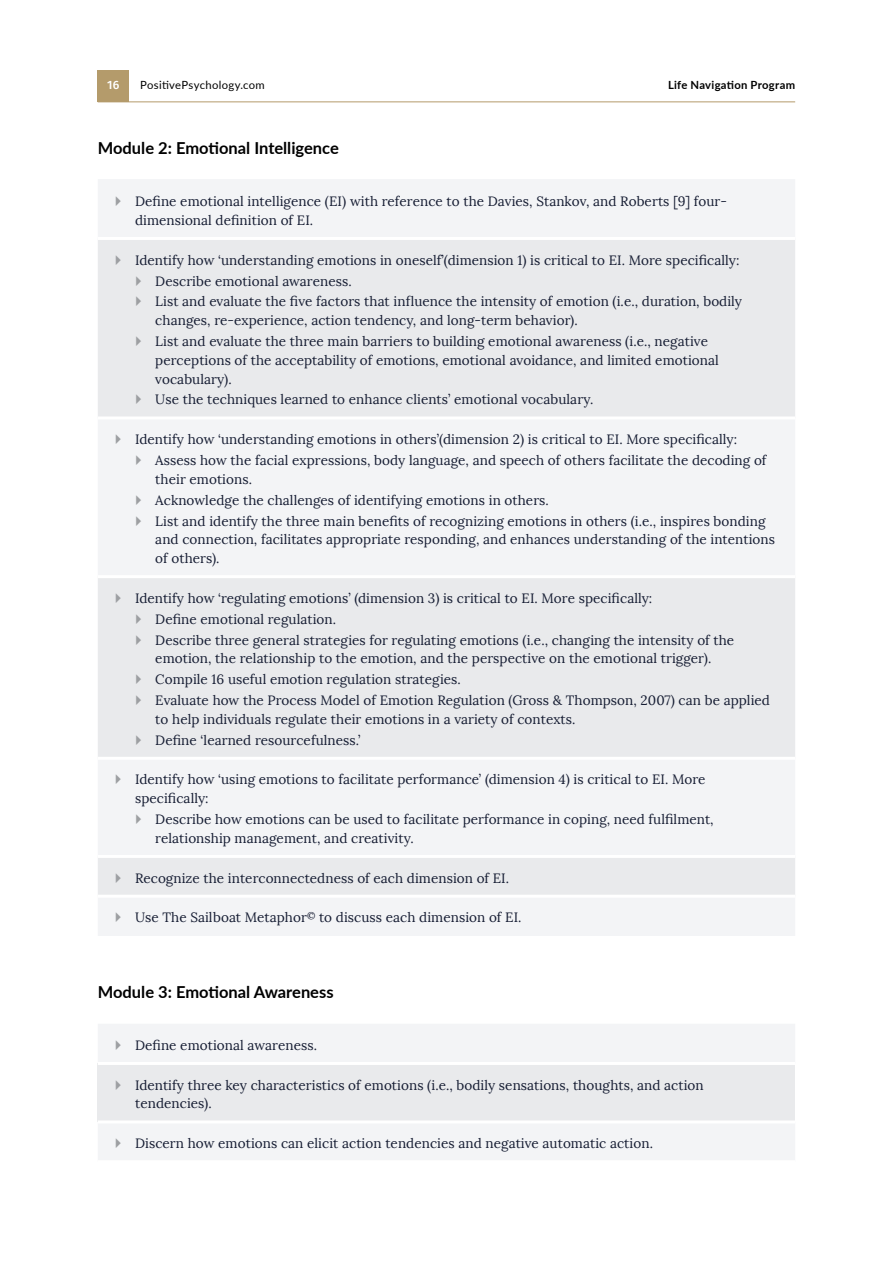
<style>
.page{position:relative;width:893px;height:1263px;background:#fff}
.page>*{position:absolute;margin:0;border:0;box-sizing:border-box;transform-origin:0 0}
.t1{font:700 16.5px "Lato";color:#000}
.t2{font:13.5px/20.9px "Lora";letter-spacing:.005em;color:#161d33}
.t3{font:500 12px "Fira Sans";color:#fff}
.t4{font:11.25px "Lato";letter-spacing:.025em;color:#000}
.t5{font:700 11.25px "Lato";letter-spacing:.025em;color:#000}
</style>
<div class="page">
<div style="left:98px;top:179px;width:697px;height:757px;background:#f3f4f6"></div>
<svg style="left:98px;top:240px;width:697px;height:655px;fill:#e9eaec"></svg>
<hr style="left:98px;top:237px;width:697px;height:3px;background:#fff">
<hr style="left:98px;top:416px;width:697px;height:3px;background:#fff">
<hr style="left:98px;top:575px;width:697px;height:3px;background:#fff">
<hr style="left:98px;top:757px;width:697px;height:3px;background:#fff">
<hr style="left:98px;top:855px;width:697px;height:3px;background:#fff">
<hr style="left:98px;top:895px;width:697px;height:3px;background:#fff">
<div style="left:98px;top:1024px;width:697px;height:136px;background:#f3f4f6"></div>
<div style="left:98px;top:1063px;width:697px;height:59px;background:#e9eaec"></div>
<hr style="left:98px;top:1062px;width:697px;height:3px;background:#fff">
<hr style="left:98px;top:1120px;width:697px;height:3px;background:#fff">
<hr style="left:98px;top:102px;width:697px;height:1px;background:#b49b6b">
<div style="left:98px;top:71px;width:31px;height:31px;background:#b49b6b"></div>
<svg style="left:116px;top:196px;width:5px;height:10px"></svg>
<svg style="left:116px;top:255px;width:5px;height:10px"></svg>
<svg style="left:136px;top:276px;width:5px;height:10px"></svg>
<svg style="left:136px;top:297px;width:5px;height:9px"></svg>
<svg style="left:136px;top:336px;width:5px;height:10px"></svg>
<svg style="left:136px;top:395px;width:5px;height:9px"></svg>
<svg style="left:116px;top:434px;width:5px;height:10px"></svg>
<svg style="left:136px;top:455px;width:5px;height:10px"></svg>
<svg style="left:136px;top:495px;width:5px;height:10px"></svg>
<svg style="left:136px;top:516px;width:5px;height:10px"></svg>
<svg style="left:116px;top:593px;width:5px;height:10px"></svg>
<svg style="left:136px;top:614px;width:5px;height:10px"></svg>
<svg style="left:136px;top:635px;width:5px;height:10px"></svg>
<svg style="left:136px;top:674px;width:5px;height:10px"></svg>
<svg style="left:136px;top:695px;width:5px;height:10px"></svg>
<svg style="left:136px;top:735px;width:5px;height:10px"></svg>
<svg style="left:116px;top:774px;width:5px;height:10px"></svg>
<svg style="left:136px;top:814px;width:5px;height:10px"></svg>
<svg style="left:116px;top:873px;width:5px;height:10px"></svg>
<svg style="left:116px;top:912px;width:5px;height:10px"></svg>
<svg style="left:116px;top:1040px;width:5px;height:10px"></svg>
<svg style="left:116px;top:1138px;width:5px;height:10px"></svg>
<p class="t3" style="left:107px;top:75px;width:14px">16</p>
<p class="t4" style="left:140px;top:77px;width:126px">PositivePsychology.com</p>
<p class="t5" style="left:668px;top:77px;width:129px">Life Navigation Program</p>
<p class="t1" style="left:98px;top:135px;width:243px">Module 2: Emotional Intelligence</p>
<p class="t2" style="left:135px;top:192px;width:593px;line-height:18.8px">Define emotional intelligence (EI) with reference to the Davies, Stankov, and Roberts [9] four&shy;dimensional definition of EI.</p>
<p class="t2" style="left:155px;top:250px;width:588px;text-indent:-20px">Identify how ‘understanding emotions in oneself’(dimension 1) is critical to EI. More specifically:<br>Describe emotional awareness.<br>List and evaluate the five factors that influence the intensity of emotion (i.e., duration, bodily</p>
<p class="t2" style="left:155px;top:310px;width:554px">changes, re-experience, action tendency, and long-term behavior).<br>List and evaluate the three main barriers to building emotional awareness (i.e., negative</p>
<p class="t2" style="left:155px;top:351px;width:565px;line-height:18.8px">perceptions of the acceptability of emotions, emotional avoidance, and limited emotional vocabulary).</p>
<p class="t2" style="left:155px;top:389px;width:440px">Use the techniques learned to enhance clients’ emotional vocabulary.</p>
<p class="t2" style="left:155px;top:429px;width:613px;text-indent:-20px">Identify how ‘understanding emotions in others’(dimension 2) is critical to EI. More specifically:<br>Assess how the facial expressions, body language, and speech of others facilitate the decoding of</p>
<p class="t2" style="left:155px;top:469px;width:612px">their emotions.<br>Acknowledge the challenges of identifying emotions in others.<br>List and identify the three main benefits of recognizing emotions in others (i.e., inspires bonding</p>
<p class="t2" style="left:155px;top:530px;width:621px;line-height:18.8px">and connection, facilitates appropriate responding, and enhances understanding of the intentions of others).</p>
<p class="t2" style="left:155px;top:588px;width:580px;text-indent:-20px">Identify how ‘regulating emotions’ (dimension 3) is critical to EI. More specifically:<br>Define emotional regulation.<br>Describe three general strategies for regulating emotions (i.e., changing the intensity of the</p>
<p class="t2" style="left:155px;top:648px;width:616px">emotion, the relationship to the emotion, and the perspective on the emotional trigger).<br>Compile 16 useful emotion regulation strategies.<br>Evaluate how the Process Model of Emotion Regulation (Gross &amp; Thompson, 2007) can be applied</p>
<p class="t2" style="left:155px;top:709px;width:422px">to help individuals regulate their emotions in a variety of contexts.<br>Define ‘learned resourcefulness.’</p>
<p class="t2" style="left:135px;top:770px;width:572px;line-height:18.8px">Identify how ‘using emotions to facilitate performance’ (dimension 4) is critical to EI. More specifically:</p>
<p class="t2" style="left:155px;top:810px;width:560px;line-height:18.8px">Describe how emotions can be used to facilitate performance in coping, need fulfilment, relationship management, and creativity.</p>
<p class="t2" style="left:135px;top:867px;width:376px">Recognize the interconnectedness of each dimension of EI.</p>
<p class="t2" style="left:135px;top:907px;width:388px">Use The Sailboat Metaphor<sup>©</sup> to discuss each dimension of EI.</p>
<p class="t1" style="left:98px;top:980px;width:237px">Module 3: Emotional Awareness</p>
<p class="t2" style="left:135px;top:1035px;width:183px">Define emotional awareness.</p>
<p class="t2" style="left:135px;top:1076px;width:570px;line-height:18.8px">Identify three key characteristics of emotions (i.e., bodily sensations, thoughts, and action tendencies).</p>
<p class="t2" style="left:135px;top:1133px;width:519px">Discern how emotions can elicit action tendencies and negative automatic action.</p>
</div>
